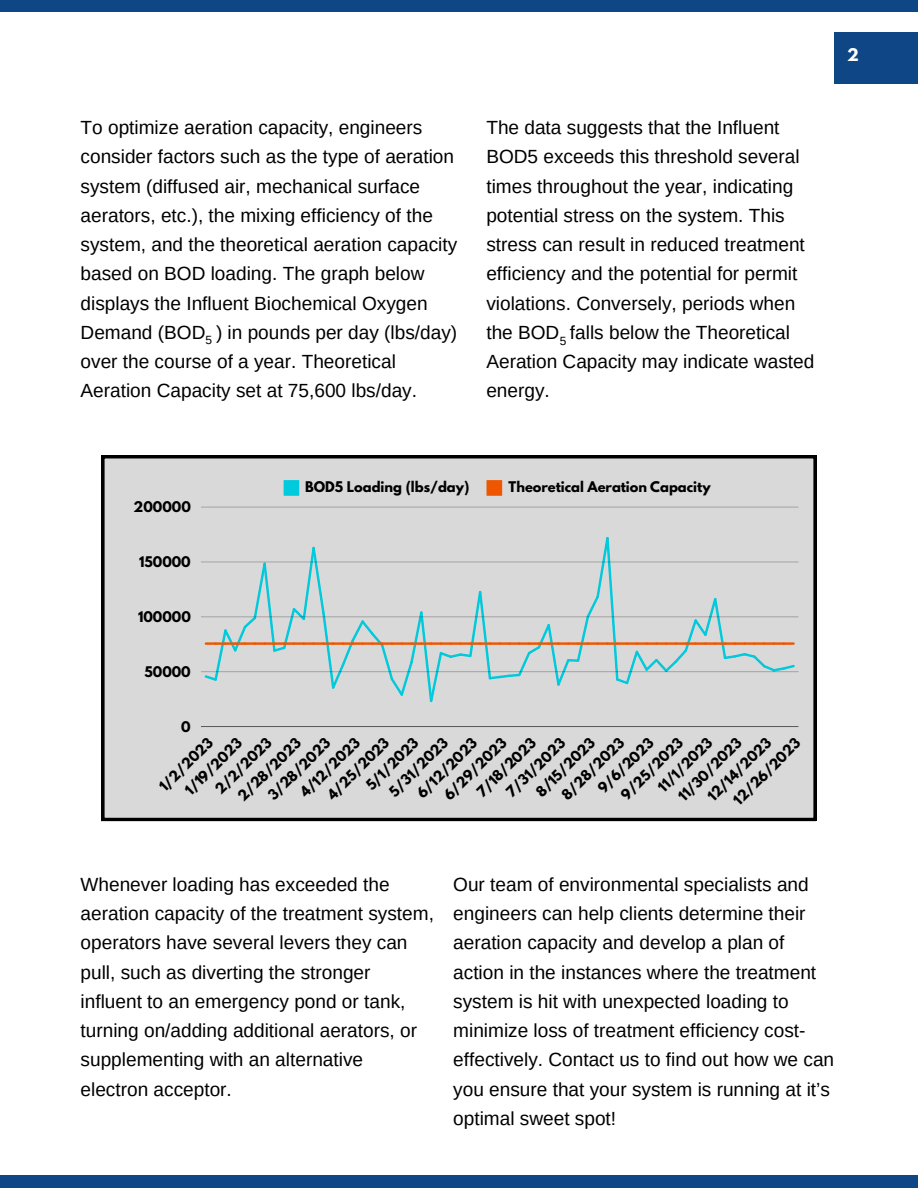
<style>
.page{position:relative;width:918px;height:1188px;background:#fff}
.page>*{position:absolute;margin:0;border:0;box-sizing:border-box;transform-origin:0 0}
.t1{font:19.05px/29.2px "Arimo";color:#000}
.t2{font:700 15.45px "League Spartan";color:#fff}
.t3{font:700 13.05px "League Spartan";color:#000}
.t4{font:11.85px "Arimo";color:#000}
</style>
<div class="page">
<div style="left:0;top:0;width:918px;height:12px;background:#0f4686"></div>
<div style="left:0;top:1175px;width:918px;height:13px;background:#0f4686"></div>
<div style="left:834px;top:32px;width:84px;height:52px;background:#0f4686"></div>
<div style="left:101px;top:455px;width:716px;height:366px;background:#d9d9d9"></div>
<svg style="left:284px;top:480px;width:15px;height:16px"></svg>
<svg style="left:487px;top:480px;width:15px;height:16px"></svg>
<svg style="left:203px;top:535px;width:594px;height:169px"></svg>
<hr style="left:201px;top:726px;width:597px;height:1px;background:#5d5d5d">
<hr style="left:201px;top:671px;width:597px;height:1px;background:#000;opacity:.25">
<hr style="left:201px;top:617px;width:597px;height:1px;background:#000;opacity:.25">
<hr style="left:201px;top:562px;width:597px;height:1px;background:#c0c0c0">
<hr style="left:201px;top:507px;width:597px;height:1px;background:#b8b8b8">
<h1 class="t1" style="left:81px;top:113px;width:378px">To optimize aeration capacity, engineers consider factors such as the type of aeration system (diffused air, mechanical surface aerators, etc.), the mixing efficiency of the system, and the theoretical aeration capacity based on BOD loading. The graph below displays the Influent Biochemical Oxygen Demand (BOD ) in pounds per day (lbs/day) over the course of a year. Theoretical Aeration Capacity set at 75,600 lbs/day.</h1>
<h1 class="t4" style="left:206px;top:333px;width:8px">5</h1>
<h1 class="t1" style="left:486px;top:113px;width:330px">The data suggests that the Influent BOD5 exceeds this threshold several times throughout the year, indicating potential stress on the system. This stress can result in reduced treatment efficiency and the potential for permit violations. Conversely, periods when the BOD falls below the Theoretical Aeration Capacity may indicate wasted energy.</h1>
<p class="t4" style="left:560px;top:334px;width:8px">5</p>
<p class="t2" style="left:847px;top:47px;width:13px">2</p>
<p class="t3" style="left:134px;top:501px;width:59px">200000</p>
<p class="t3" style="left:139px;top:556px;width:53px">150000</p>
<p class="t3" style="left:138px;top:610px;width:54px">100000</p>
<p class="t3" style="left:144px;top:665px;width:48px">50000</p>
<p class="t3" style="left:181px;top:720px;width:11px">0</p>
<p class="t3" style="left:305px;top:480px;width:166px">BOD5 Loading (lbs/day)</p>
<p class="t3" style="left:509px;top:480px;width:203px">Theoretical Aeration Capacity</p>
<p class="t3" style="left:213px;top:787px;width:75px;rotate:-45deg">2/2/2023</p>
<p class="t3" style="left:619px;top:792px;width:82px;rotate:-45deg">9/25/2023</p>
<p class="t3" style="left:298px;top:790px;width:79px;rotate:-45deg">4/12/2023</p>
<p class="t3" style="left:706px;top:794px;width:85px;rotate:-45deg">12/14/2023</p>
<p class="t3" style="left:157px;top:784px;width:70px;rotate:-45deg">1/2/2023</p>
<p class="t3" style="left:534px;top:789px;width:78px;rotate:-45deg">8/15/2023</p>
<p class="t3" style="left:656px;top:785px;width:71px;rotate:-45deg">1 /1/2023</p>
<p class="t3" style="left:325px;top:792px;width:82px;rotate:-45deg">4/25/2023</p>
<p class="t3" style="left:676px;top:794px;width:84px;rotate:-45deg">1 /30/2023</p>
<p class="t3" style="left:387px;top:789px;width:78px;rotate:-45deg">5/31/2023</p>
<p class="t3" style="left:442px;top:793px;width:83px;rotate:-45deg">6/29/2023</p>
<p class="t3" style="left:364px;top:783px;width:69px;rotate:-45deg">5/1/2023</p>
<p class="t3" style="left:560px;top:793px;width:83px;rotate:-45deg">8/28/2023</p>
<p class="t3" style="left:596px;top:786px;width:73px;rotate:-45deg">9/6/2023</p>
<p class="t3" style="left:474px;top:790px;width:79px;rotate:-45deg">7/18/2023</p>
<p class="t3" style="left:731px;top:798px;width:89px;rotate:-45deg">12/26/2023</p>
<p class="t3" style="left:236px;top:794px;width:84px;rotate:-45deg">2/28/2023</p>
<p class="t3" style="left:266px;top:793px;width:83px;rotate:-45deg">3/28/2023</p>
<p class="t3" style="left:415px;top:791px;width:79px;rotate:-45deg">6/12/2023</p>
<p class="t3" style="left:504px;top:790px;width:78px;rotate:-45deg">7/31/2023</p>
<p class="t3" style="left:183px;top:788px;width:75px;rotate:-45deg">1/19/2023</p>
<h1 class="t1" style="left:81px;top:870px;width:355px">Whenever loading has exceeded the aeration capacity of the treatment system, operators have several levers they can pull, such as diverting the stronger influent to an emergency pond or tank, turning on/adding additional aerators, or supplementing with an alternative electron acceptor.</h1>
<p class="t1" style="left:453px;top:870px;width:382px">Our team of environmental specialists and engineers can help clients determine their aeration capacity and develop a plan of action in the instances where the treatment system is hit with unexpected loading to minimize loss of treatment efficiency cost&shy;effectively. Contact us to find out how we can you ensure that your system is running at it’s optimal sweet spot!</p>
</div>
